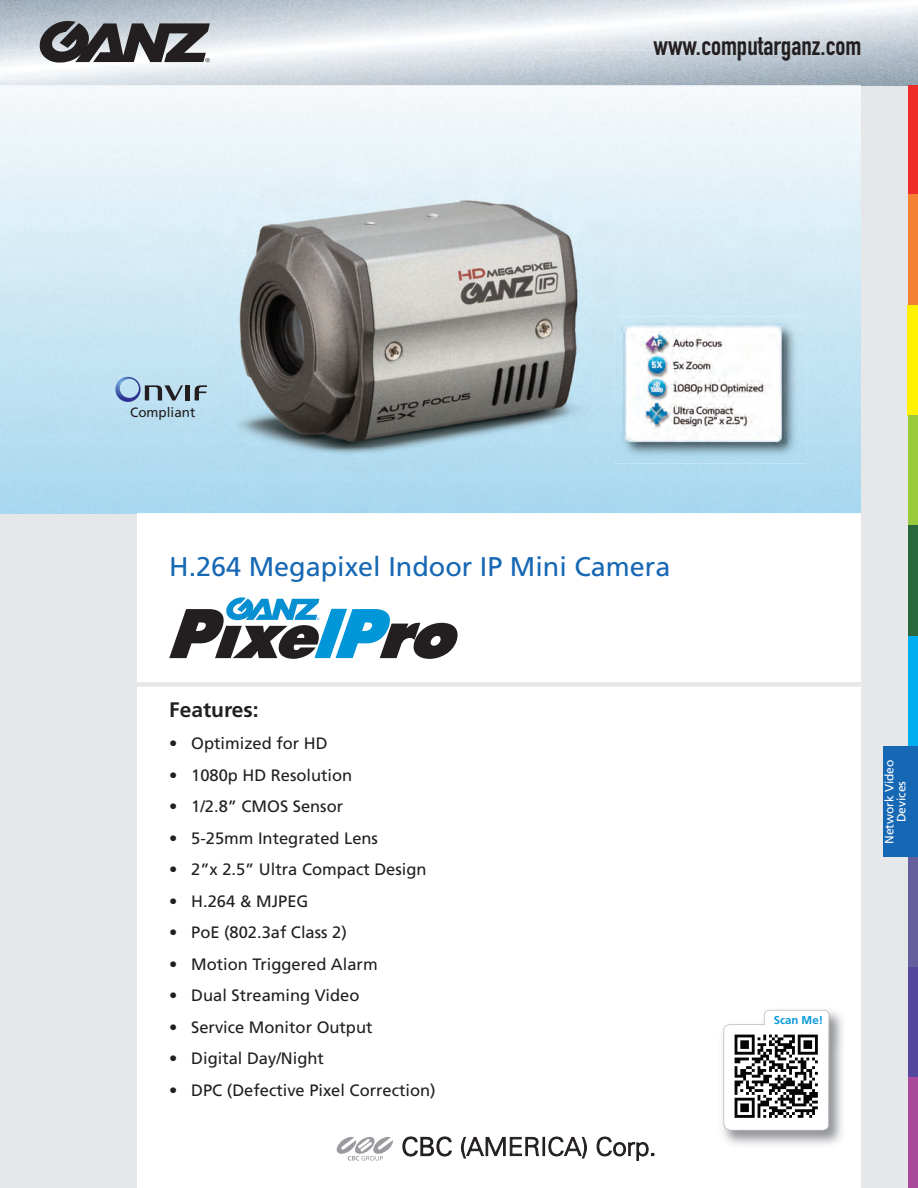
<style>
.page{position:relative;width:918px;height:1188px;background:#fff}
.page>*{position:absolute;margin:0;border:0;box-sizing:border-box;transform-origin:0 0}
.t1{font:27px "Frutiger LT Std";color:#1768b4}
.t2{font:27px "DIN Engschrift Std";color:#231f20}
.t3{font:700 21px "Frutiger";color:#231f20}
.t4{font:16.5px "Frutiger";color:#231f20}
.t5{font:13.5px "Frutiger";color:#231f20}
.t6{font:12px/12px "Frutiger";color:#fff;text-align:center}
.t7{font:700 11.4px "Frutiger";color:#089ad9}
</style>
<div class="page">
<div style="left:0;top:510px;width:137px;height:678px;background:#e6e7e9"></div>
<img style="left:0;top:85px;width:861px;height:428px">
<img style="left:0;top:510px;width:137px;height:3px">
<div style="left:136px;top:682px;width:725px;height:5px;background:#e6e7e9"></div>
<svg style="left:169px;top:597px;width:289px;height:62px"></svg>
<div style="left:861px;top:64px;width:57px;height:1124px;background:#e6e7e9"></div>
<img style="left:861px;top:64px;width:57px;height:21px">
<svg style="left:40px;top:21px;width:170px;height:42px;background:#626265"></svg>
<img style="left:723px;top:1011px;width:120px;height:134px">
<svg style="left:722px;top:1009px;width:108px;height:122px"></svg>
<img style="left:735px;top:1034px;width:84px;height:85px">
<img style="left:614px;top:316px;width:192px;height:147px">
<img style="left:621px;top:323px;width:165px;height:121px">
<hr style="left:185px;top:385px;width:4px;height:15px;background:#231f20">
<svg style="left:195px;top:385px;width:12px;height:15px"></svg>
<svg style="left:115px;top:377px;width:68px;height:25px;background:#99b4cb"></svg>
<svg style="left:337px;top:1137px;width:56px;height:24px"></svg>
<svg style="left:402px;top:1136px;width:50px;height:21px"></svg>
<svg style="left:461px;top:1137px;width:125px;height:21px"></svg>
<svg style="left:597px;top:1137px;width:57px;height:23px"></svg>
<div style="left:908px;top:85px;width:10px;height:110px;background:#ee2d28"></div>
<div style="left:908px;top:195px;width:10px;height:110px;background:#f48232"></div>
<div style="left:908px;top:305px;width:10px;height:110px;background:#fff101"></div>
<div style="left:908px;top:415px;width:10px;height:111px;background:#99ca3b"></div>
<div style="left:908px;top:526px;width:10px;height:110px;background:#29673c"></div>
<div style="left:908px;top:636px;width:10px;height:111px;background:#00aeef"></div>
<div style="left:908px;top:747px;width:10px;height:110px;background:#1768b4"></div>
<div style="left:908px;top:857px;width:10px;height:111px;background:#645e9d"></div>
<div style="left:908px;top:968px;width:10px;height:109px;background:#54479d"></div>
<div style="left:908px;top:1077px;width:10px;height:111px;background:#aa499b"></div>
<div style="left:883px;top:747px;width:27px;height:110px;background:#1768b4"></div>
<h1 class="t2" style="left:654px;top:35px;width:209px">www.computarganz.com</h1>
<p class="t5" style="left:130px;top:407px;width:67px">Compliant</p>
<h1 class="t1" style="left:169px;top:556px;width:503px">H.264 Megapixel Indoor IP Mini Camera</h1>
<p class="t3" style="left:169px;top:701px;width:91px">Features:</p>
<p class="t4" style="left:169px;top:737px;width:160px">• Optimized for HD</p>
<p class="t4" style="left:169px;top:768px;width:185px">• 1080p HD Resolution</p>
<p class="t4" style="left:169px;top:800px;width:175px">• 1/2.8” CMOS Sensor</p>
<p class="t4" style="left:169px;top:831px;width:210px">• 5-25mm Integrated Lens</p>
<p class="t4" style="left:169px;top:863px;width:259px">• 2”x 2.5” Ultra Compact Design</p>
<p class="t4" style="left:169px;top:894px;width:141px">• H.264 &amp; MJPEG</p>
<p class="t4" style="left:169px;top:926px;width:179px">• PoE (802.3af Class 2)</p>
<p class="t4" style="left:169px;top:957px;width:210px">• Motion Triggered Alarm</p>
<p class="t4" style="left:169px;top:989px;width:192px">• Dual Streaming Video</p>
<p class="t4" style="left:169px;top:1020px;width:205px">• Service Monitor Output</p>
<p class="t4" style="left:169px;top:1052px;width:156px">• Digital Day/Night</p>
<p class="t4" style="left:169px;top:1083px;width:268px">• DPC (Defective Pixel Correction)</p>
<p class="t6" style="left:884px;top:844px;width:86px;rotate:-90deg">Network Video<br>Devices</p>
<p class="t7" style="left:774px;top:1015px;width:51px">Scan Me!</p>
</div>
